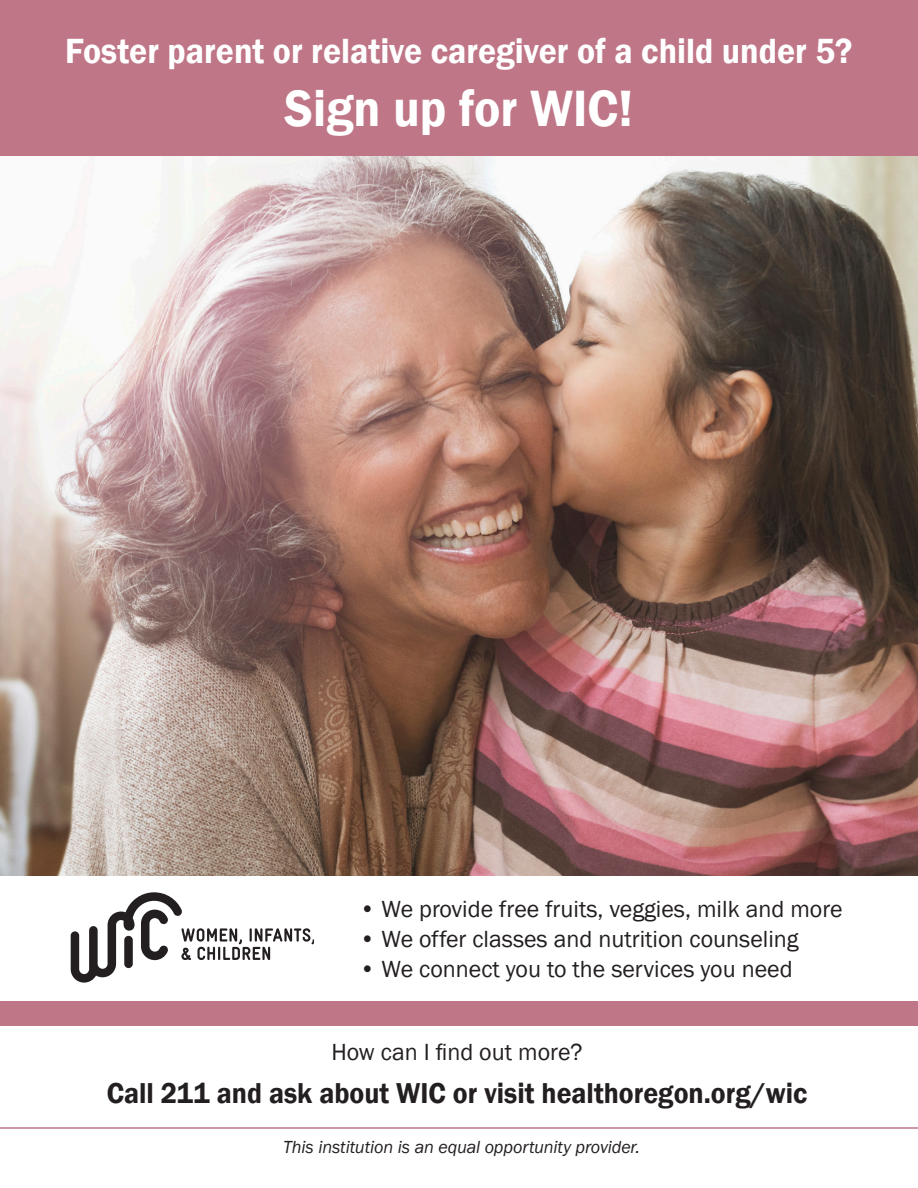
<style>
.page{position:relative;width:918px;height:1188px;background:#fff}
.page>*{position:absolute;margin:0;border:0;box-sizing:border-box;transform-origin:0 0}
.t1{font:600 52.5px "Franklin Gothic";color:#fff;scale:.94 1}
.t2{font:600 36px "Franklin Gothic";color:#fff;scale:.94 1}
.t3{font:600 29.55px "Franklin Gothic";color:#231f20;scale:.94 1}
.t4{font:24px "Franklin Gothic";color:#231f20}
.t5{font:italic 18px "Franklin Gothic";letter-spacing:-.005em;color:#231f20}
</style>
<div class="page">
<img style="left:0;top:156px;width:918px;height:719px">
<svg style="left:71px;top:892px;width:243px;height:91px"></svg>
<div style="left:0;top:0;width:918px;height:156px;background:#bf7687"></div>
<div style="left:0;top:1001px;width:918px;height:24px;background:#bf7687"></div>
<hr style="left:0;top:1127px;width:918px;height:2px;background:#bf7687">
<p class="t2" style="left:65px;top:28px;width:839px">Foster parent or relative caregiver of a child under 5?</p>
<p class="t1" style="left:285px;top:76px;width:372px">Sign up for WIC!</p>
<p class="t4" style="left:360px;top:894px;width:485px">• We provide free fruits, veggies, milk and more</p>
<p class="t4" style="left:360px;top:924px;width:441px">• We offer classes and nutrition counseling</p>
<p class="t4" style="left:360px;top:954px;width:435px">• We connect you to the services you need</p>
<p class="t4" style="left:331px;top:1037px;width:253px">How can I find out more?</p>
<p class="t3" style="left:107px;top:1075px;width:747px">Call 211 and ask about WIC or visit healthoregon.org/wic</p>
<p class="t5" style="left:283px;top:1136px;width:358px">This institution is an equal opportunity provider.</p>
</div>
